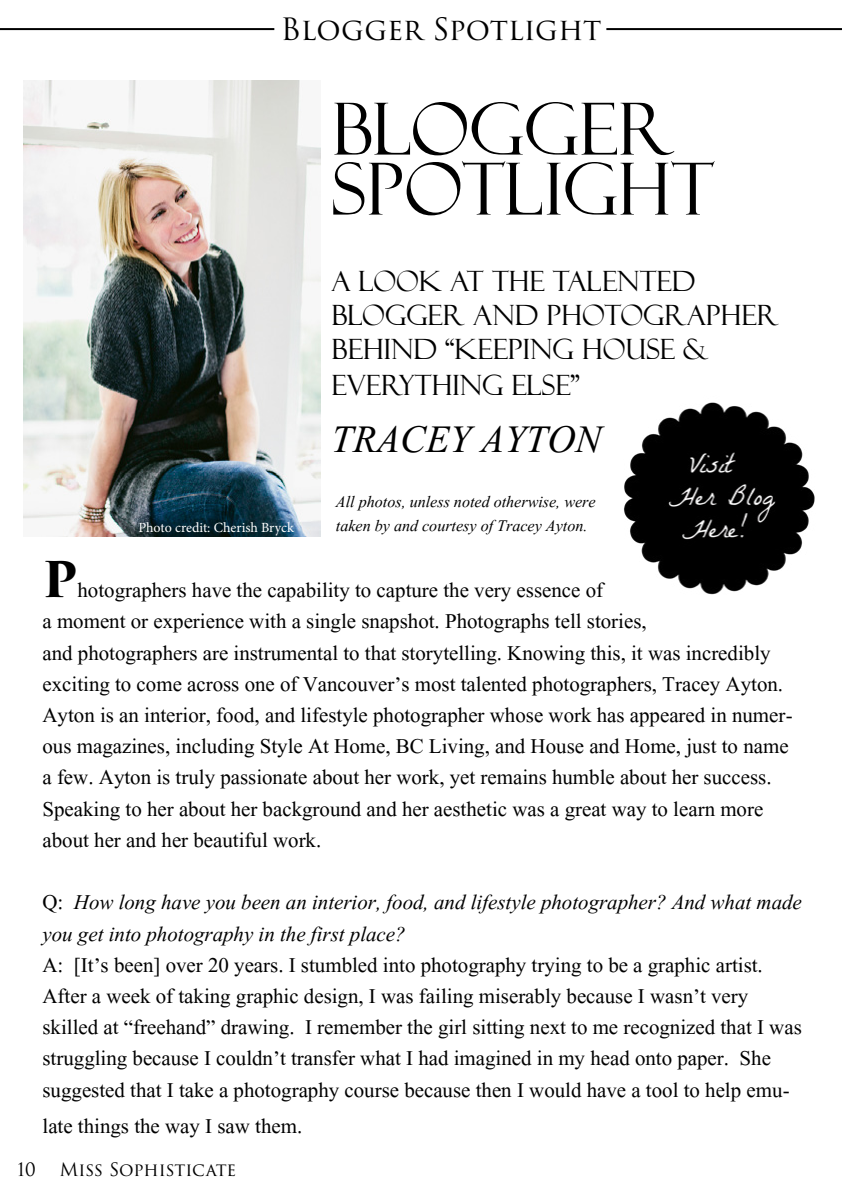
<style>
.page{position:relative;width:842px;height:1191px;background:#fff}
.page>*{position:absolute;margin:0;border:0;box-sizing:border-box;transform-origin:0 0}
.t1{font:72px/60px "Felix Titling";color:#000}
.t2{font:italic 48px "Aparajita";color:#000}
.t3{font:30px "Trajan Pro 3";letter-spacing:-.005em;color:#000}
.t4{font:28px/33.6px "Felix Titling";color:#000}
.t5{font:26px/31.2px "Aparajita";color:#000}
.t6{font:italic 26px/31.2px "Aparajita";color:#000}
.t7{font:italic 20px/24px "Aparajita";color:#000}
.t8{font:18px "Trajan Pro 3";letter-spacing:-.01em;color:#000}
.t9{font:14px "Minion Pro";letter-spacing:-.005em;color:#fff}
.s1{font-family:"Trajan Pro 3";font-weight:700;font-size:48px}
.s2{font-style:normal}
</style>
<div class="page">
<hr style="left:0;top:28px;width:274px;height:2px;background:#000">
<hr style="left:606px;top:28px;width:236px;height:2px;background:#000">
<img style="left:23px;top:81px;width:298px;height:455px">
<img style="left:624px;top:402px;width:191px;height:193px">
<p class="t3" style="left:280px;top:9px;width:322px">Blogger Spotlight</p>
<h1 class="t1" style="left:331px;top:100px;width:385px">BLOGGER<br>SPOTLIGHT</h1>
<p class="t9" style="left:138px;top:518px;width:157px">Photo credit: Cherish Bryck</p>
<p class="t4" style="left:331px;top:265px;width:449px">A LOOK AT THE TALENTED<br>BLOGGER AND PHOTOGRAPHER<br>BEHIND “KEEPING HOUSE &amp;</p>
<p class="t4" style="left:331px;top:368px;width:250px">EVERYTHING ELSE”</p>
<h2 class="t2" style="left:331px;top:416px;width:271px">TRACEY AYTON</h2>
<p class="t7" style="left:336px;top:492px;width:261px">All photos, unless noted otherwise, were taken by and courtesy of Tracey Ayton.</p>
<p class="t5" style="left:43px;top:577px;width:752px"><span class="s1">P</span>hotographers have the capability to capture the very essence of<br>a moment or experience with a single snapshot. Photographs tell stories,<br>and photographers are instrumental to that storytelling. Knowing this, it was incredibly exciting to come across one of Vancouver’s most talented photographers, Tracey Ayton.<br>Ayton is an interior, food, and lifestyle photographer whose work has appeared in numer&shy;ous magazines, including Style At Home, BC Living, and House and Home, just to name a few. Ayton is truly passionate about her work, yet remains humble about her success.<br>Speaking to her about her background and her aesthetic was a great way to learn more about her and her beautiful work.</p>
<p class="t6" style="left:43px;top:889px;width:761px"><span class="s2">Q:</span> How long have you been an interior, food, and lifestyle photographer? And what made you get into photography in the first place?</p>
<p class="t5" style="left:43px;top:951px;width:761px">A: [It’s been] over 20 years. I stumbled into photography trying to be a graphic artist.<br>After a week of taking graphic design, I was failing miserably because I wasn’t very skilled at “freehand” drawing. I remember the girl sitting next to me recognized that I was struggling because I couldn’t transfer what I had imagined in my head onto paper. She suggested that I take a photography course because then I would have a tool to help emu-</p>
<p class="t5" style="left:43px;top:1112px;width:261px">late things the way I saw them.</p>
<p class="t8" style="left:18px;top:1156px;width:20px">10</p>
<p class="t8" style="left:59px;top:1156px;width:178px">Miss Sophisticate</p>
</div>
